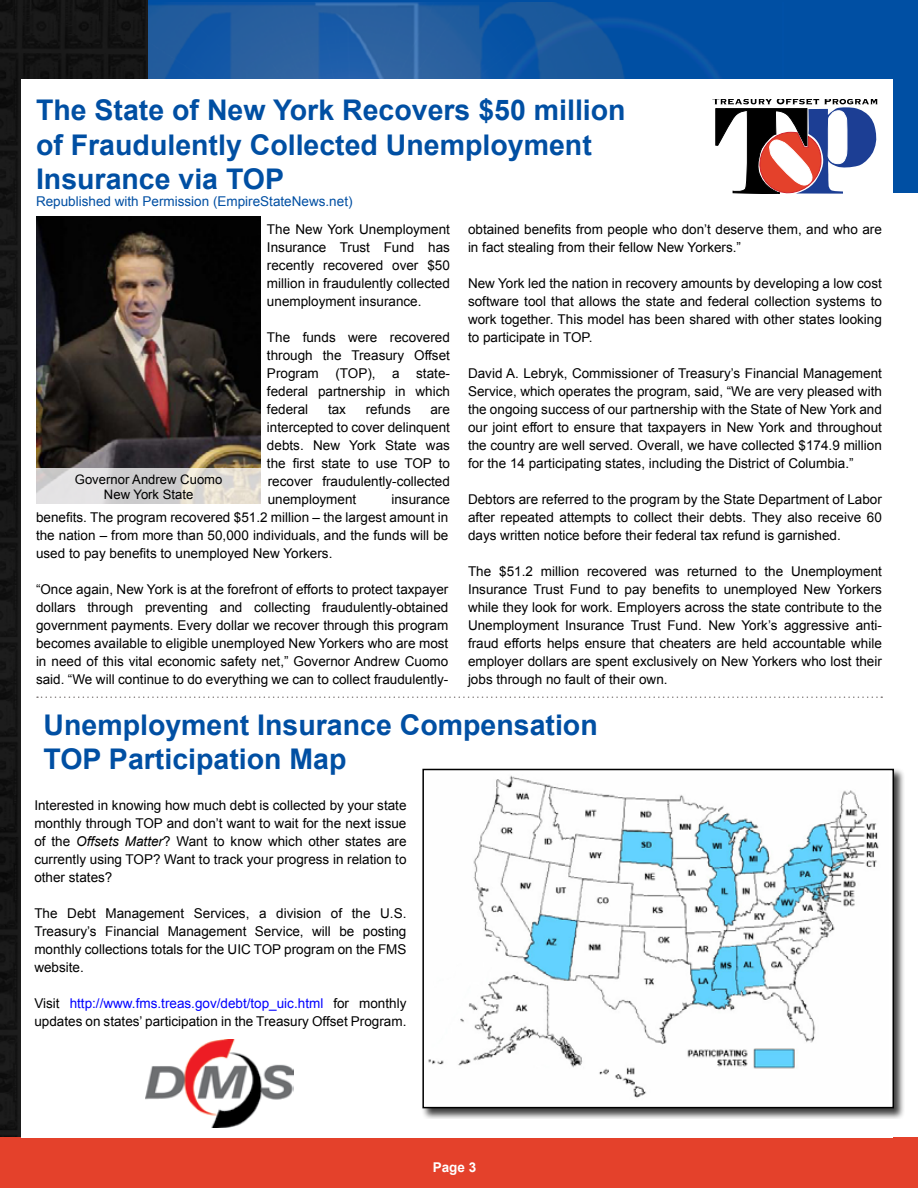
<style>
.page{position:relative;width:918px;height:1188px;background:#fff}
.page>*{position:absolute;margin:0;border:0;box-sizing:border-box;transform-origin:0 0}
.t1{font:700 28.5px/34.2px "Arial";color:#004fa3}
.t2{font:13.5px/18px "Arial";color:#000;text-align:justify}
.t3{font:13.5px "Arial";color:#004fa3}
.t4{font:700 13.5px "Arial";color:#fff}
.t5{font:13.05px/15.8px "Arial";color:#000;text-align:center}
.s1{font-style:italic}
.s2{color:#00f}
</style>
<div class="page">
<div style="left:0;top:0;width:918px;height:192px;background:#004fa3"></div>
<img style="left:147px;top:2px;width:637px;height:78px">
<img style="left:0;top:0;width:147px;height:362px">
<img style="left:0;top:362px;width:21px;height:432px">
<img style="left:0;top:794px;width:21px;height:344px">
<div style="left:0;top:1138px;width:918px;height:50px;background:#e4412b"></div>
<div style="left:21px;top:80px;width:871px;height:1058px;background:#fff"></div>
<svg style="left:37px;top:696px;width:845px;height:2px"></svg>
<div style="left:421px;top:768px;width:484px;height:351px;background:#000;opacity:.75"></div>
<img style="left:425px;top:772px;width:466px;height:333px">
<div style="left:422px;top:769px;width:472px;height:339px;border:2px solid #000"></div>
<img style="left:145px;top:1039px;width:148px;height:88px">
<svg style="left:714px;top:100px;width:164px;height:94px"></svg>
<img style="left:36px;top:217px;width:224px;height:251px">
<svg style="left:36px;top:468px;width:225px;height:36px;background:#dbd8d5"></svg>
<h1 class="t1" style="left:36px;top:94px;width:591px">The State of New York Recovers $50 million of Fraudulently Collected Unemployment<br>Insurance via TOP</h1>
<p class="t3" style="left:36px;top:192px;width:318px">Republished with Permission (EmpireStateNews.net)</p>
<p class="t5" style="left:75px;top:471px;width:149px">Governor Andrew Cuomo<br>New York State</p>
<p class="t2" style="left:267px;top:220px;width:184px">The New York Unemployment Insurance Trust Fund has recently recovered over $50 million in fraudulently collected unemployment insurance.</p>
<p class="t2" style="left:267px;top:328px;width:185px">The funds were recovered through the Treasury Offset Program (TOP), a state&shy;federal partnership in which federal</p>
<p class="t2" style="left:328px;top:400px;width:20px">tax</p>
<p class="t2" style="left:366px;top:400px;width:47px">refunds</p>
<p class="t2" style="left:267px;top:400px;width:184px;text-indent:163px">are intercepted to cover delinquent debts. New York State was the first state to use TOP to recover fraudulently-collected unemployment</p>
<p class="t2" style="left:391px;top:490px;width:60px">insurance</p>
<p class="t2" style="left:36px;top:508px;width:414px">benefits. The program recovered $51.2 million – the largest amount in the nation – from more than 50,000 individuals, and the funds will be used to pay benefits to unemployed New Yorkers.</p>
<p class="t2" style="left:36px;top:580px;width:414px">“Once again, New York is at the forefront of efforts to protect taxpayer dollars through preventing and collecting fraudulently-obtained government payments. Every dollar we recover through this program becomes available to eligible unemployed New Yorkers who are most in need of this vital economic safety net,” Governor Andrew Cuomo said. “We will continue to do everything we can to collect fraudulently-</p>
<p class="t2" style="left:468px;top:220px;width:415px">obtained benefits from people who don’t deserve them, and who are in fact stealing from their fellow New Yorkers.”</p>
<p class="t2" style="left:468px;top:274px;width:416px">New York led the nation in recovery amounts by developing a low cost software tool that allows the state and federal collection systems to work together. This model has been shared with other states looking to participate in TOP.</p>
<p class="t2" style="left:468px;top:364px;width:415px">David A. Lebryk, Commissioner of Treasury’s Financial Management Service, which operates the program, said, “We are very pleased with the ongoing success of our partnership with the State of New York and our joint effort to ensure that taxpayers in New York and throughout the country are well served. Overall, we have collected $174.9 million for the 14 participating states, including the District of Columbia.”</p>
<p class="t2" style="left:468px;top:490px;width:415px">Debtors are referred to the program by the State Department of Labor after repeated attempts to collect their debts. They also receive 60 days written notice before their federal tax refund is garnished.</p>
<p class="t2" style="left:468px;top:562px;width:416px">The $51.2 million recovered was returned to the Unemployment Insurance Trust Fund to pay benefits to unemployed New Yorkers while they look for work. Employers across the state contribute to the Unemployment Insurance Trust Fund. New York’s aggressive anti&shy;fraud efforts helps ensure that cheaters are held accountable while employer dollars are spent exclusively on New Yorkers who lost their jobs through no fault of their own.</p>
<h1 class="t1" style="left:44px;top:708px;width:556px">Unemployment Insurance Compensation<br>TOP Participation Map</h1>
<p class="t2" style="left:34px;top:796px;width:374px">Interested in knowing how much debt is collected by your state monthly through TOP and don’t want to wait for the next issue of the <span class="s1">Offsets Matter</span>? Want to know which other states are currently using TOP? Want to track your progress in relation to other states?</p>
<p class="t2" style="left:34px;top:904px;width:374px">The Debt Management Services, a division of the U.S.<br>Treasury’s Financial Management Service, will be posting monthly collections totals for the UIC TOP program on the FMS website.</p>
<p class="t2" style="left:34px;top:994px;width:374px">Visit <span class="s2">http://www.fms.treas.gov/debt/top_uic.html</span> for monthly updates on states’ participation in the Treasury Offset Program.</p>
<p class="t4" style="left:433px;top:1159px;width:45px">Page 3</p>
</div>
